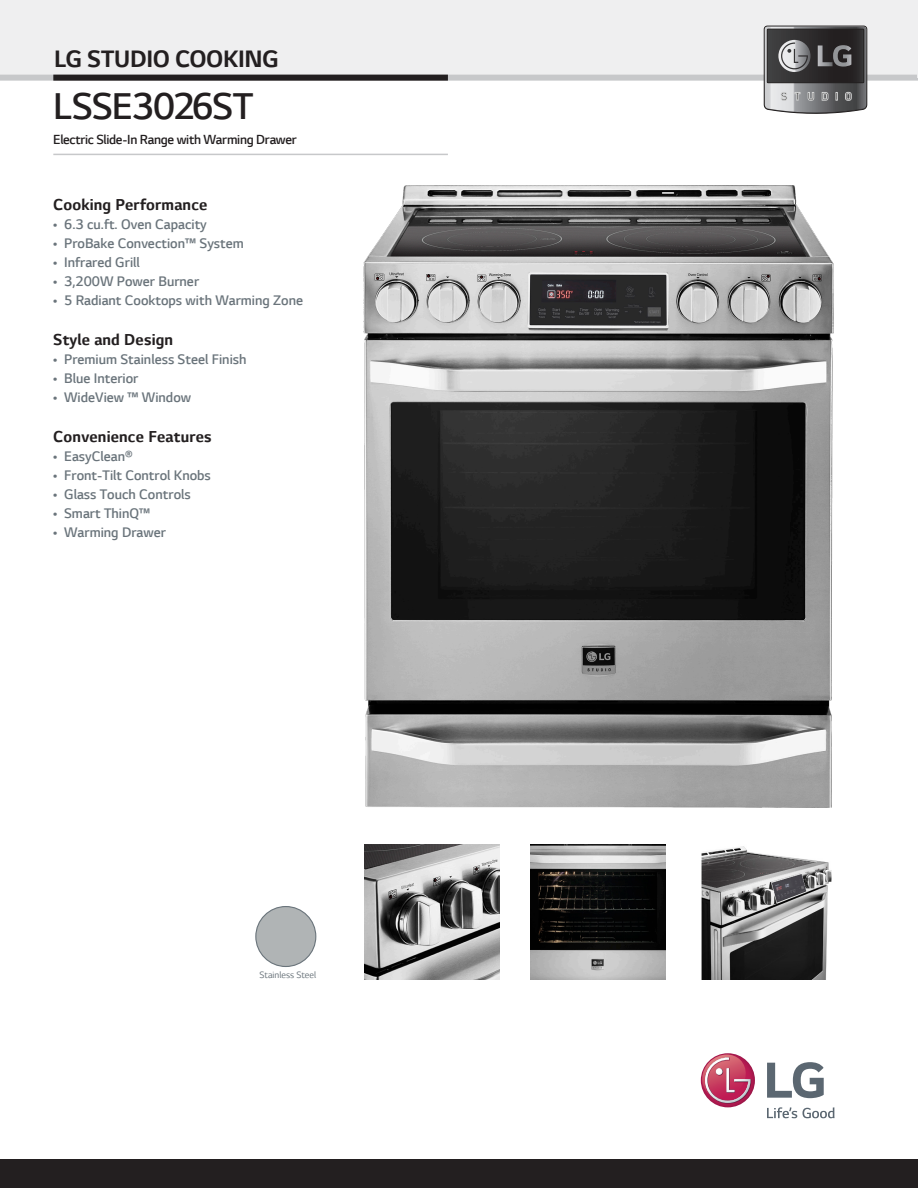
<style>
.page{position:relative;width:918px;height:1188px;background:#fff}
.page>*{position:absolute;margin:0;border:0;box-sizing:border-box;transform-origin:0 0}
.t1{font:300 42.3px "LG Smart";letter-spacing:-.025em;color:#231f20}
.t2{font:700 27px "LG Smart";letter-spacing:-.015em;color:#231f20}
.t3{font:700 18px "LG Smart";letter-spacing:.01em;color:#231f20}
.t4{font:300 15.75px "LG Smart";color:#6a747b}
.t5{font:300 15px "LG Smart";letter-spacing:-.02em;color:#231f20}
.t6{font:10.5px "LG Smart";color:#6a747b}
</style>
<div class="page">
<div style="left:0;top:1160px;width:918px;height:28px;background:#231f20"></div>
<svg style="left:767px;top:1107px;width:68px;height:11px"></svg>
<svg style="left:767px;top:1062px;width:57px;height:36px"></svg>
<svg style="left:701px;top:1053px;width:54px;height:54px"></svg>
<svg style="left:700px;top:1055px;width:52px;height:49px"></svg>
<div style="left:256px;top:907px;width:60px;height:60px;background:#b0b4b5;border-radius:50%"></div>
<div style="left:255px;top:906px;width:61px;height:61px;border:1px solid #6a747b;border-radius:50%"></div>
<img style="left:531px;top:844px;width:135px;height:135px">
<img style="left:365px;top:844px;width:135px;height:135px">
<img style="left:701px;top:846px;width:130px;height:133px">
<div style="left:0;top:0;width:918px;height:78px;background:#efeff0"></div>
<div style="left:0;top:75px;width:918px;height:6px;background:#c7c8ca"></div>
<hr style="left:53px;top:154px;width:395px;height:1px;background:#c7c8ca">
<div style="left:53px;top:75px;width:395px;height:6px;background:#231f20"></div>
<hr style="left:917px;top:0;width:1px;height:78px;background:#efeff0">
<svg style="left:764px;top:26px;width:103px;height:88px;background:#646465"></svg>
<img style="left:363px;top:185px;width:470px;height:623px">
<h2 class="t2" style="left:54px;top:44px;width:226px">LG STUDIO COOKING</h2>
<h1 class="t1" style="left:53px;top:83px;width:201px">LSSE3026ST</h1>
<p class="t5" style="left:53px;top:131px;width:245px">Electric Slide-In Range with Warming Drawer</p>
<p class="t3" style="left:53px;top:195px;width:156px">Cooking Performance</p>
<p class="t4" style="left:53px;top:216px;width:155px">• 6.3 cu.ft. Oven Capacity</p>
<p class="t4" style="left:53px;top:235px;width:192px">• ProBake Convection™ System</p>
<p class="t4" style="left:53px;top:254px;width:88px">• Infrared Grill</p>
<p class="t4" style="left:53px;top:273px;width:147px">• 3,200W Power Burner</p>
<p class="t4" style="left:53px;top:291px;width:251px">• 5 Radiant Cooktops with Warming Zone</p>
<p class="t3" style="left:53px;top:330px;width:121px">Style and Design</p>
<p class="t4" style="left:53px;top:351px;width:195px">• Premium Stainless Steel Finish</p>
<p class="t4" style="left:53px;top:370px;width:87px">• Blue Interior</p>
<p class="t4" style="left:53px;top:389px;width:139px">• WideView ™ Window</p>
<p class="t3" style="left:53px;top:427px;width:160px">Convenience Features</p>
<p class="t4" style="left:53px;top:448px;width:81px">• EasyClean®</p>
<p class="t4" style="left:53px;top:467px;width:159px">• Front-Tilt Control Knobs</p>
<p class="t4" style="left:53px;top:486px;width:139px">• Glass Touch Controls</p>
<p class="t4" style="left:53px;top:505px;width:98px">• Smart ThinQ™</p>
<p class="t4" style="left:53px;top:524px;width:114px">• Warming Drawer</p>
<p class="t6" style="left:260px;top:969px;width:58px">Stainless Steel</p>
</div>
